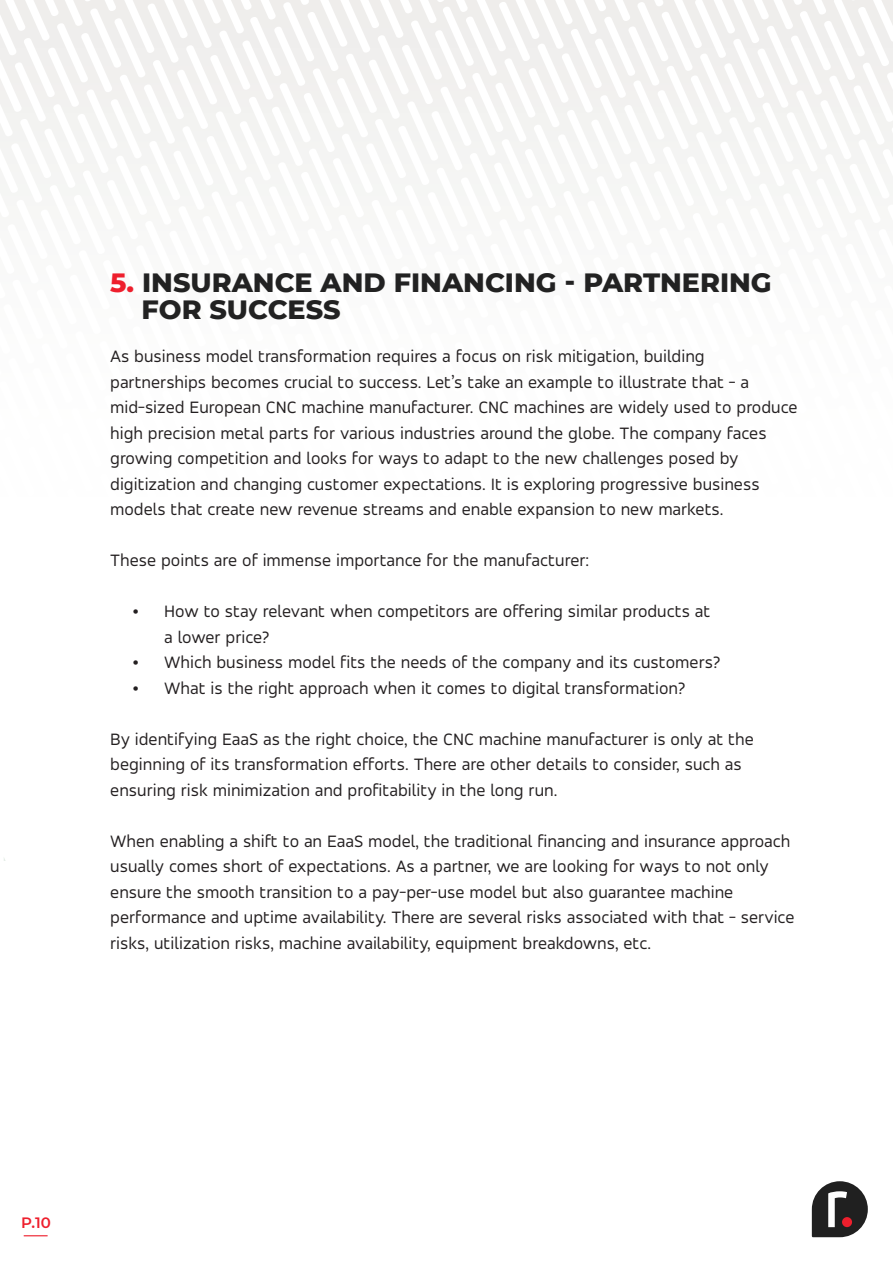
<style>
.page{position:relative;width:893px;height:1263px;background:#fff}
.page>*{position:absolute;margin:0;border:0;box-sizing:border-box;transform-origin:0 0}
.t1{font:800 27px/27px "Montserrat";color:#222}
.t2{font:18px/25.5px "Accord";color:#231f20}
.t3{font:600 15px "Montserrat";color:#ee1f2d}
.s1{color:#ee1f2d}
.s2{font-family:"Myriad Pro";font-size:21px}
</style>
<div class="page">
<svg style="left:553px;top:6px;width:337px;height:190px"></svg>
<svg style="left:812px;top:1181px;width:56px;height:56px"></svg>
<div style="left:842px;top:1217px;width:10px;height:10px;background:#ee1f2d;border-radius:50%"></div>
<svg style="left:23px;top:1235px;width:25px;height:1px"></svg>
<h1 class="t1" style="left:142px;top:267px;width:632px;text-indent:-31px"><span class="s1">5.</span> INSURANCE AND FINANCING - PARTNERING<br>FOR SUCCESS</h1>
<p class="t2" style="left:110px;top:343px;width:689px">As business model transformation requires a focus on risk mitigation, building partnerships becomes crucial to success. Let’s take an example to illustrate that - a mid-sized European CNC machine manufacturer. CNC machines are widely used to produce high precision metal parts for various industries around the globe. The company faces growing competition and looks for ways to adapt to the new challenges posed by digitization and changing customer expectations. It is exploring progressive business models that create new revenue streams and enable expansion to new markets.</p>
<p class="t2" style="left:110px;top:547px;width:480px">These points are of immense importance for the manufacturer:</p>
<p class="t2" style="left:164px;top:598px;width:548px;text-indent:-32px"><span class="s2">•</span> How to stay relevant when competitors are offering similar products at a lower price?</p>
<p class="t2" style="left:133px;top:649px;width:589px"><span class="s2">•</span> Which business model fits the needs of the company and its customers?</p>
<p class="t2" style="left:133px;top:675px;width:554px"><span class="s2">•</span> What is the right approach when it comes to digital transformation?</p>
<p class="t2" style="left:110px;top:726px;width:645px">By identifying EaaS as the right choice, the CNC machine manufacturer is only at the beginning of its transformation efforts. There are other details to consider, such as ensuring risk minimization and profitability in the long run.</p>
<p class="t2" style="left:110px;top:828px;width:686px">When enabling a shift to an EaaS model, the traditional financing and insurance approach usually comes short of expectations. As a partner, we are looking for ways to not only ensure the smooth transition to a pay-per-use model but also guarantee machine performance and uptime availability. There are several risks associated with that - service risks, utilization risks, machine availability, equipment breakdowns, etc.</p>
<p class="t3" style="left:21px;top:1212px;width:31px">P.10</p>
</div>
